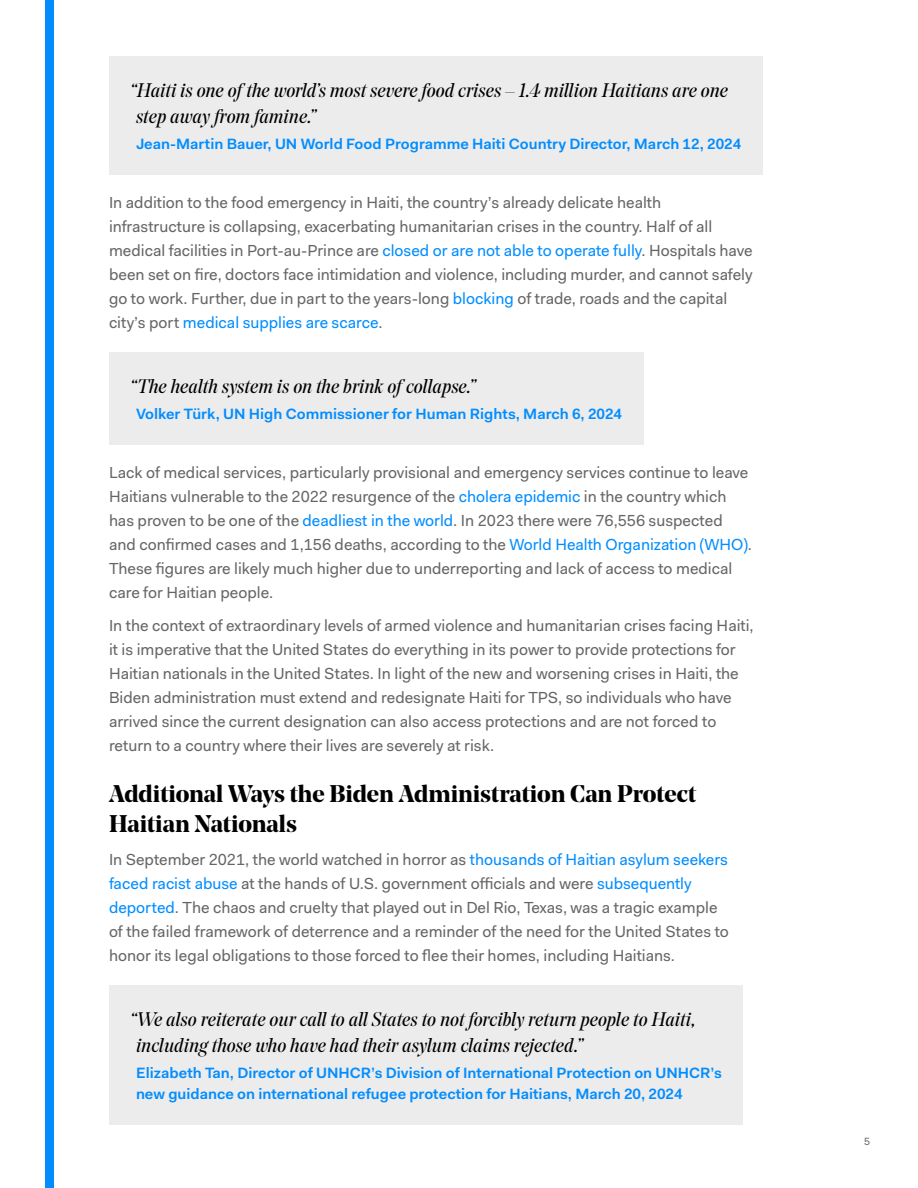
<style>
.page{position:relative;width:918px;height:1188px;background:#fff}
.page>*{position:absolute;margin:0;border:0;box-sizing:border-box;transform-origin:0 0}
.section_subheader{font:700 24px/30px "Noe Display";color:#000}
.pull_quote{font:italic 19.5px/26.2px "Noe Display";color:#000}
.body{font:16.05px/24px "Fakt";color:#666}
.pull_quote-2{font:600 15px/21px "Fakt";color:#028dff}
.t1{font:10.5px "Fakt";color:#666}
.s1{color:#028dff}
</style>
<div class="page">
<div style="left:45px;top:0;width:9px;height:1188px;background:#028dff"></div>
<div style="left:109px;top:56px;width:653px;height:119px;background:#ececec"></div>
<div style="left:109px;top:353px;width:534px;height:92px;background:#ececec"></div>
<div style="left:109px;top:986px;width:634px;height:139px;background:#ececec"></div>
<p class="pull_quote" style="left:136px;top:76px;width:594px;text-indent:-6px">“Haiti is one of the world’s most severe food crises – 1.4 million Haitians are one step away from famine.”</p>
<p class="pull_quote-2" style="left:136px;top:133px;width:607px">Jean-Martin Bauer, UN World Food Programme Haiti Country Director, March 12, 2024</p>
<p class="body" style="left:109px;top:190px;width:645px">In addition to the food emergency in Haiti, the country’s already delicate health infrastructure is collapsing, exacerbating humanitarian crises in the country. Half of all medical facilities in Port-au-Prince are <span class="s1">closed or are not able to operate fully</span>. Hospitals have been set on fire, doctors face intimidation and violence, including murder, and cannot safely go to work. Further, due in part to the years-long <span class="s1">blocking</span> of trade, roads and the capital city’s port <span class="s1">medical supplies are scarce</span>.</p>
<p class="pull_quote" style="left:130px;top:373px;width:348px">“The health system is on the brink of collapse.”</p>
<p class="pull_quote-2" style="left:136px;top:403px;width:488px">Volker Türk, UN High Commissioner for Human Rights, March 6, 2024</p>
<p class="body" style="left:109px;top:460px;width:645px">Lack of medical services, particularly provisional and emergency services continue to leave Haitians vulnerable to the 2022 resurgence of the <span class="s1">cholera epidemic</span> in the country which has proven to be one of the <span class="s1">deadliest in the world</span>. In 2023 there were 76,556 suspected and confirmed cases and 1,156 deaths, according to the <span class="s1">World Health Organization (WHO)</span>.<br>These figures are likely much higher due to underreporting and lack of access to medical care for Haitian people.</p>
<p class="body" style="left:109px;top:613px;width:646px">In the context of extraordinary levels of armed violence and humanitarian crises facing Haiti, it is imperative that the United States do everything in its power to provide protections for Haitian nationals in the United States. In light of the new and worsening crises in Haiti, the Biden administration must extend and redesignate Haiti for TPS, so individuals who have arrived since the current designation can also access protections and are not forced to return to a country where their lives are severely at risk.</p>
<p class="section_subheader" style="left:109px;top:778px;width:589px">Additional Ways the Biden Administration Can Protect<br>Haitian Nationals</p>
<p class="body" style="left:109px;top:847px;width:621px">In September 2021, the world watched in horror as <span class="s1">thousands of Haitian asylum seekers faced racist abuse</span> at the hands of U.S. government officials and were <span class="s1">subsequently deported</span>. The chaos and cruelty that played out in Del Rio, Texas, was a tragic example of the failed framework of deterrence and a reminder of the need for the United States to honor its legal obligations to those forced to flee their homes, including Haitians.</p>
<p class="pull_quote" style="left:136px;top:1006px;width:561px;text-indent:-6px">“We also reiterate our call to all States to not forcibly return people to Haiti, including those who have had their asylum claims rejected.”</p>
<p class="pull_quote-2" style="left:136px;top:1063px;width:587px">Elizabeth Tan, Director of UNHCR’s Division of International Protection on UNHCR’s new guidance on international refugee protection for Haitians, March 20, 2024</p>
<p class="t1" style="left:864px;top:1134px;width:7px">5</p>
</div>
